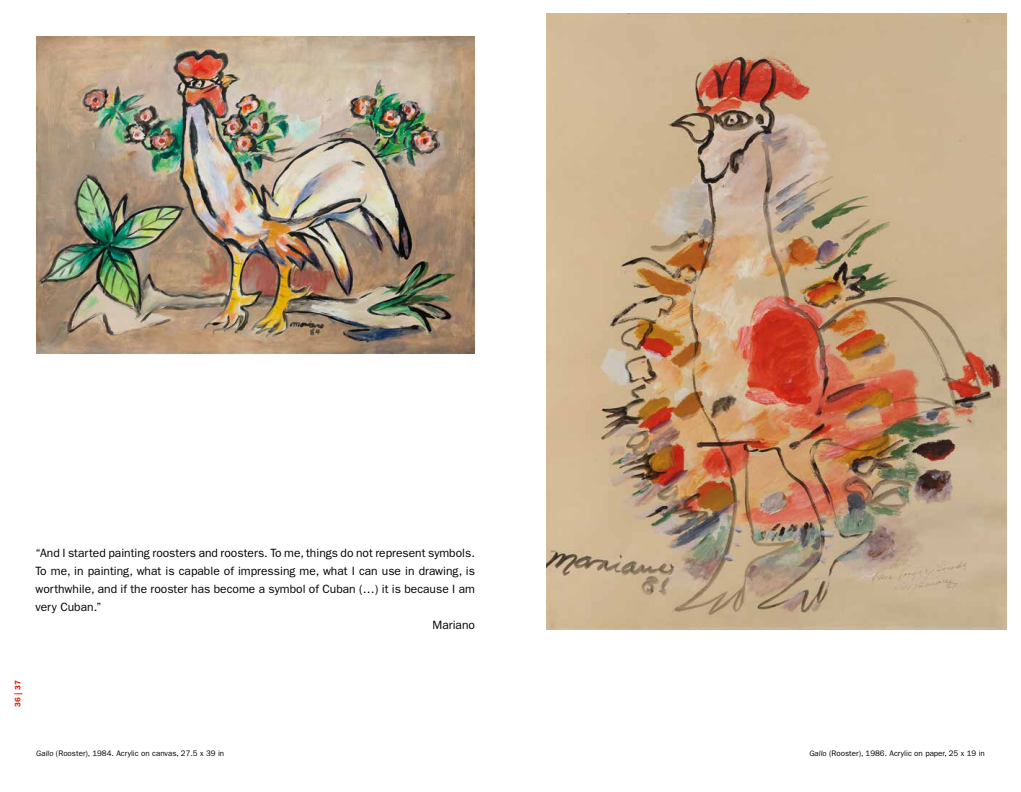
<style>
.page{position:relative;width:1021px;height:792px;background:#fff}
.page>*{position:absolute;margin:0;border:0;box-sizing:border-box;transform-origin:0 0}
.t1{font:12px "ITC Franklin Gothic Std";color:#000}
.t2{font:8px "ITC Franklin Gothic Std";color:#000}
.t3{font:600 8px "ITC Franklin Gothic Std";color:#e41b13}
.s1{font-style:italic}
</style>
<div class="page">
<img style="left:36px;top:36px;width:438px;height:318px">
<img style="left:546px;top:13px;width:460px;height:616px">
<p class="t1" style="left:35px;top:546px;width:441px">“And I started painting roosters and roosters. To me, things do not represent symbols.</p>
<p class="t1" style="left:35px;top:564px;width:441px">To me, in painting, what is capable of impressing me, what I can use in drawing, is</p>
<p class="t1" style="left:35px;top:582px;width:441px">worthwhile, and if the rooster has become a symbol of Cuban (…) it is because I am</p>
<p class="t1" style="left:35px;top:600px;width:68px">very Cuban.”</p>
<p class="t1" style="left:432px;top:618px;width:44px">Mariano</p>
<p class="t3" style="left:13px;top:707px;width:28px;rotate:-90deg">36 | 37</p>
<p class="t2" style="left:36px;top:749px;width:189px"><span class="s1">Gallo</span> (Rooster), 1984. Acrylic on canvas, 27.5 x 39 in</p>
<p class="t2" style="left:809px;top:749px;width:177px"><span class="s1">Gallo</span> (Rooster), 1986. Acrylic on paper, 25 x 19 in</p>
</div>
